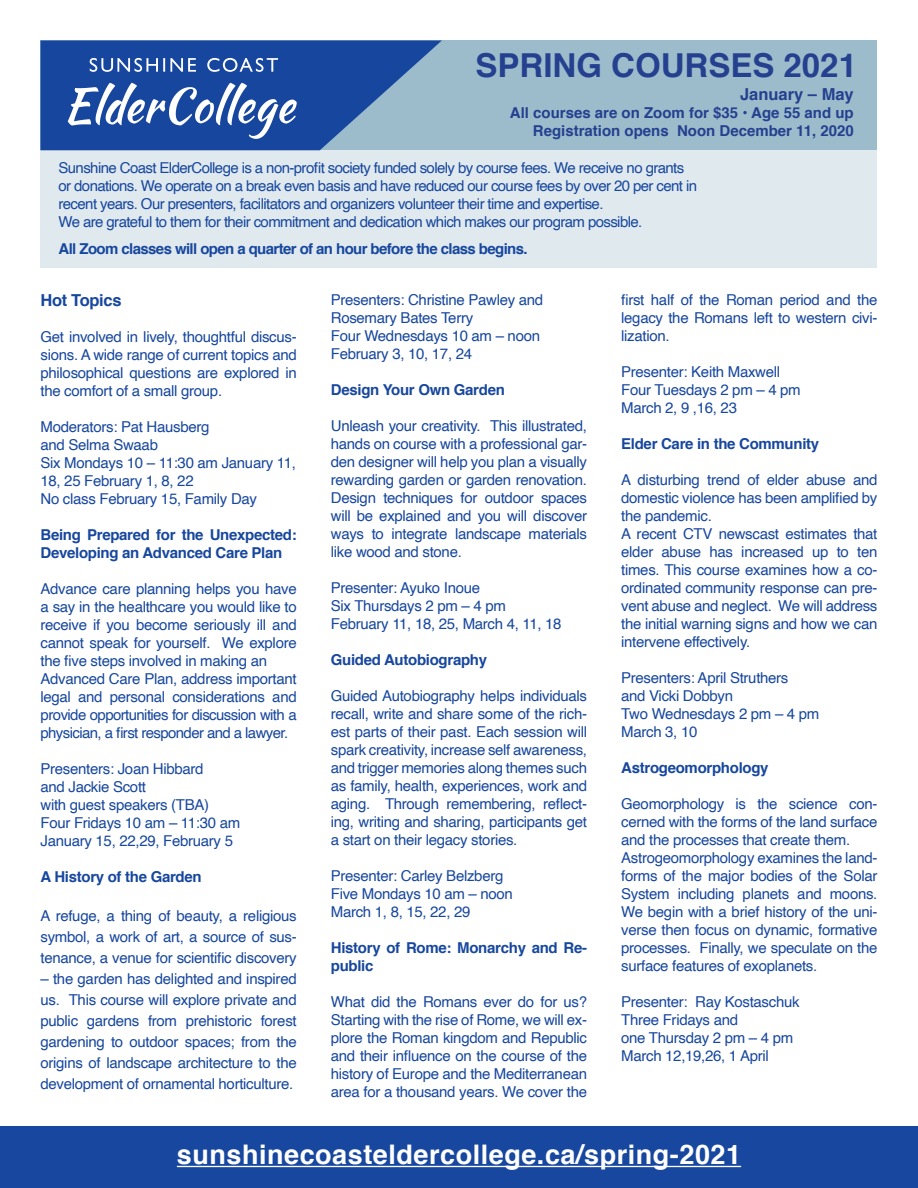
<style>
.page{position:relative;width:918px;height:1188px;background:#fff}
.page>*{position:absolute;margin:0;border:0;box-sizing:border-box;transform-origin:0 0}
.t1{font:700 33px "Helvetica";color:#25408f}
.t2{font:700 27px "Helvetica";letter-spacing:.02em;color:#fff}
.t3{font:700 16.5px "Helvetica";color:#25408f}
.t4{font:700 16.5px "Helvetica";letter-spacing:-.02em;color:#17479e}
.t5{font:15px/18px "Helvetica";letter-spacing:-.02em;color:#17479e}
.t6{font:15px/18px "Helvetica";letter-spacing:-.04em;color:#17479e}
.t7{font:700 15px/18px "Helvetica";letter-spacing:-.02em;color:#17479e}
.t8{font:700 15px/18px "Helvetica";color:#25408f;text-align:right}
.t9{font:700 15px "Helvetica";letter-spacing:-.04em;color:#17479e}
</style>
<div class="page">
<div style="left:40px;top:40px;width:838px;height:110px;background:#9cbccb"></div>
<div style="left:40px;top:150px;width:837px;height:118px;background:#e0e9ee"></div>
<svg style="left:40px;top:40px;width:402px;height:110px;fill:#17469e"></svg>
<svg style="left:90px;top:58px;width:188px;height:14px;background:#5779b8"></svg>
<svg style="left:68px;top:83px;width:229px;height:56px;background:#5074b6"></svg>
<div style="left:0;top:1127px;width:918px;height:61px;background:#17479e"></div>
<hr style="left:177px;top:1166px;width:564px;height:1px;background:#fff">
<h1 class="t1" style="left:476px;top:39px;width:383px">SPRING COURSES 2021</h1>
<p class="t3" style="left:740px;top:81px;width:115px">January – May</p>
<p class="t8" style="left:510px;top:104px;width:345px">All courses are on Zoom for $35 • Age 55 and up<br>Registration opens Noon December 11, 2020</p>
<p class="t6" style="left:58px;top:159px;width:640px">Sunshine Coast ElderCollege is a non-profit society funded solely by course fees. We receive no grants or donations. We operate on a break even basis and have reduced our course fees by over 20 per cent in recent years. Our presenters, facilitators and organizers volunteer their time and expertise.<br>We are grateful to them for their commitment and dedication which makes our program possible.</p>
<p class="t9" style="left:58px;top:237px;width:471px">All Zoom classes will open a quarter of an hour before the class begins.</p>
<p class="t4" style="left:40px;top:287px;width:83px">Hot Topics</p>
<p class="t5" style="left:40px;top:329px;width:258px;text-align:justify">Get involved in lively, thoughtful discus&shy;sions. A wide range of current topics and philosophical questions are explored in the comfort of a small group.</p>
<p class="t5" style="left:40px;top:419px;width:257px">Moderators: Pat Hausberg<br>and Selma Swaab<br>Six Mondays 10 – 11:30 am January 11,<br>18, 25 February 1, 8, 22<br>No class February 15, Family Day</p>
<p class="t7" style="left:40px;top:526px;width:258px">Being Prepared for the Unexpected:<br>Developing an Advanced Care Plan</p>
<p class="t5" style="left:40px;top:581px;width:258px">Advance care planning helps you have a say in the healthcare you would like to receive if you become seriously ill and cannot speak for yourself. We explore the five steps involved in making an Advanced Care Plan, address important legal and personal considerations and provide opportunities for discussion with a physician, a first responder and a lawyer.</p>
<p class="t5" style="left:40px;top:761px;width:201px">Presenters: Joan Hibbard<br>and Jackie Scott<br>with guest speakers (TBA)<br>Four Fridays 10 am – 11:30 am<br>January 15, 22,29, February 5</p>
<p class="t7" style="left:40px;top:868px;width:163px">A History of the Garden</p>
<p class="t5" style="left:40px;top:906px;width:258px;line-height:21px;text-align:justify">A refuge, a thing of beauty, a religious symbol, a work of art, a source of sus&shy;tenance, a venue for scientific discovery</p>
<p class="t5" style="left:40px;top:969px;width:258px;line-height:21px;text-align:justify">– the garden has delighted and inspired us. This course will explore private and public gardens from prehistoric forest gardening to outdoor spaces; from the origins of landscape architecture to the development of ornamental horticulture.</p>
<p class="t5" style="left:331px;top:291px;width:214px">Presenters: Christine Pawley and<br>Rosemary Bates Terry<br>Four Wednesdays 10 am – noon<br>February 3, 10, 17, 24</p>
<p class="t7" style="left:331px;top:381px;width:176px">Design Your Own Garden</p>
<p class="t5" style="left:331px;top:417px;width:258px;text-align:justify">Unleash your creativity. This illustrated, hands on course with a professional gar&shy;den designer will help you plan a visually rewarding garden or garden renovation.<br>Design techniques for outdoor spaces will be explained and you will discover ways to integrate landscape materials like wood and stone.</p>
<p class="t5" style="left:331px;top:579px;width:232px">Presenter: Ayuko Inoue<br>Six Thursdays 2 pm – 4 pm<br>February 11, 18, 25, March 4, 11, 18</p>
<p class="t7" style="left:331px;top:651px;width:158px">Guided Autobiography</p>
<p class="t5" style="left:331px;top:687px;width:258px;text-align:justify">Guided Autobiography helps individuals recall, write and share some of the rich&shy;est parts of their past. Each session will spark creativity, increase self awareness, and trigger memories along themes such as family, health, experiences, work and aging. Through remembering, reflect&shy;ing, writing and sharing, participants get a start on their legacy stories.</p>
<p class="t5" style="left:331px;top:867px;width:184px">Presenter: Carley Belzberg<br>Five Mondays 10 am – noon<br>March 1, 8, 15, 22, 29</p>
<p class="t7" style="left:331px;top:939px;width:258px">History of Rome: Monarchy and Re&shy;public</p>
<p class="t5" style="left:331px;top:993px;width:258px;text-align:justify">What did the Romans ever do for us?<br>Starting with the rise of Rome, we will ex&shy;plore the Roman kingdom and Republic and their influence on the course of the history of Europe and the Mediterranean area for a thousand years. We cover the</p>
<p class="t5" style="left:621px;top:291px;width:258px;text-align:justify">first half of the Roman period and the legacy the Romans left to western civi&shy;lization.</p>
<p class="t5" style="left:621px;top:363px;width:181px">Presenter: Keith Maxwell<br>Four Tuesdays 2 pm – 4 pm<br>March 2, 9 ,16, 23</p>
<p class="t7" style="left:621px;top:435px;width:200px">Elder Care in the Community</p>
<p class="t5" style="left:621px;top:471px;width:258px">A disturbing trend of elder abuse and domestic violence has been amplified by the pandemic.<br>A recent CTV newscast estimates that elder abuse has increased up to ten times. This course examines how a co&shy;ordinated community response can pre&shy;vent abuse and neglect. We will address the initial warning signs and how we can intervene effectively.</p>
<p class="t5" style="left:621px;top:669px;width:200px">Presenters: April Struthers<br>and Vicki Dobbyn<br>Two Wednesdays 2 pm – 4 pm<br>March 3, 10</p>
<p class="t7" style="left:621px;top:759px;width:149px">Astrogeomorphology</p>
<p class="t5" style="left:621px;top:795px;width:258px">Geomorphology is the science con&shy;cerned with the forms of the land surface and the processes that create them.<br>Astrogeomorphology examines the land&shy;forms of the major bodies of the Solar System including planets and moons.<br>We begin with a brief history of the uni&shy;verse then focus on dynamic, formative processes. Finally, we speculate on the surface features of exoplanets.</p>
<p class="t5" style="left:621px;top:993px;width:180px">Presenter: Ray Kostaschuk<br>Three Fridays and<br>one Thursday 2 pm – 4 pm<br>March 12,19,26, 1 April</p>
<h2 class="t2" style="left:177px;top:1133px;width:566px">sunshinecoasteldercollege.ca/spring-2021</h2>
</div>
